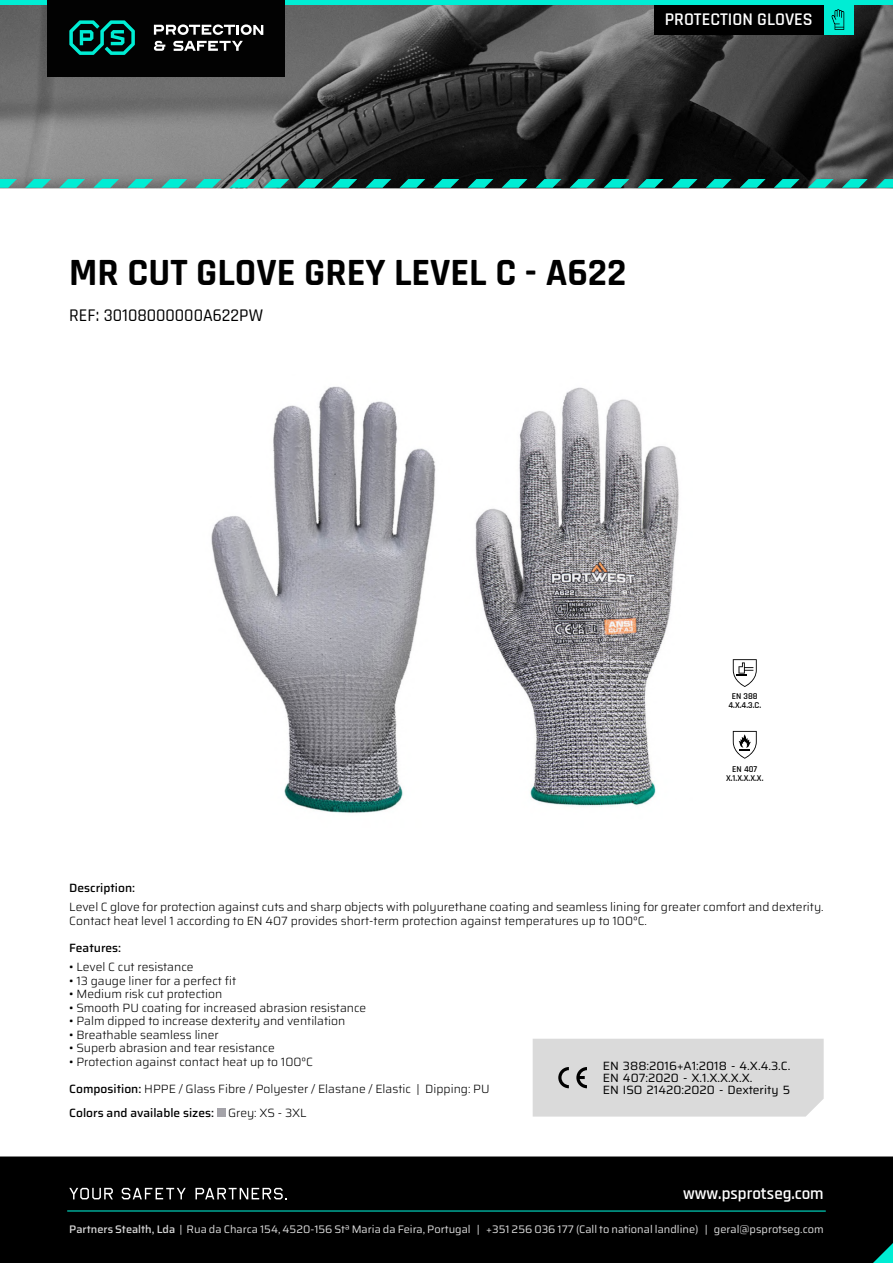
<style>
.page{position:relative;width:893px;height:1263px;background:#fff}
.page>*{position:absolute;margin:0;border:0;box-sizing:border-box;transform-origin:0 0}
.t1{font:700 39px "Rajdhani";color:#000}
.t2{font:500 18px "Rajdhani";color:#000}
.t3{font:600 18px "Rajdhani";color:#fff}
.t4{font:600 16.95px "Rajdhani";color:#fff}
.t5{font:300 12px/13.5px "Saira";color:#000}
.t6{font:12px/12px "Saira";color:#000}
.t7{font:500 12px "Saira";color:#000}
.t8{font:10.95px "Saira";color:#dadada}
.t9{font:600 9px/9px "Rajdhani";color:#000;text-align:center}
.s1{font-weight:500}
</style>
<div class="page">
<img style="left:0;top:5px;width:893px;height:183px">
<div style="left:0;top:1156px;width:893px;height:107px;background:#000"></div>
<svg style="left:69px;top:1188px;width:44px;height:11px"></svg>
<svg style="left:122px;top:1188px;width:64px;height:11px"></svg>
<svg style="left:195px;top:1188px;width:92px;height:11px"></svg>
<hr style="left:67px;top:1210px;width:759px;height:1px;background:#00edd4">
<div style="left:217px;top:1108px;width:8px;height:8px;background:#a4a3a9"></div>
<div style="left:0;top:0;width:893px;height:5px;background:#00edd4"></div>
<div style="left:47px;top:0;width:238px;height:76px;background:#020202"></div>
<svg style="left:154px;top:41px;width:11px;height:10px"></svg>
<svg style="left:154px;top:24px;width:109px;height:11px"></svg>
<svg style="left:173px;top:41px;width:70px;height:10px"></svg>
<svg style="left:69px;top:20px;width:66px;height:35px"></svg>
<div style="left:654px;top:5px;width:170px;height:29px;background:#000"></div>
<div style="left:824px;top:5px;width:29px;height:29px;background:#00edd4"></div>
<svg style="left:831px;top:9px;width:13px;height:21px"></svg>
<svg style="left:873px;top:1243px;width:20px;height:20px"></svg>
<svg style="left:0;top:179px;width:17px;height:9px"></svg>
<svg style="left:263px;top:179px;width:26px;height:9px"></svg>
<svg style="left:536px;top:179px;width:25px;height:9px"></svg>
<svg style="left:740px;top:179px;width:26px;height:9px"></svg>
<svg style="left:127px;top:179px;width:26px;height:9px"></svg>
<svg style="left:399px;top:179px;width:26px;height:9px"></svg>
<svg style="left:672px;top:179px;width:26px;height:9px"></svg>
<svg style="left:876px;top:179px;width:17px;height:9px"></svg>
<svg style="left:59px;top:179px;width:26px;height:9px"></svg>
<svg style="left:331px;top:179px;width:26px;height:9px"></svg>
<svg style="left:604px;top:179px;width:25px;height:9px"></svg>
<svg style="left:808px;top:179px;width:26px;height:9px"></svg>
<svg style="left:195px;top:179px;width:26px;height:9px"></svg>
<svg style="left:468px;top:179px;width:25px;height:9px"></svg>
<svg style="left:25px;top:179px;width:26px;height:9px"></svg>
<svg style="left:297px;top:179px;width:26px;height:9px"></svg>
<svg style="left:570px;top:179px;width:25px;height:9px"></svg>
<svg style="left:774px;top:179px;width:26px;height:9px"></svg>
<svg style="left:161px;top:179px;width:26px;height:9px"></svg>
<svg style="left:434px;top:179px;width:25px;height:9px"></svg>
<svg style="left:706px;top:179px;width:26px;height:9px"></svg>
<svg style="left:93px;top:179px;width:26px;height:9px"></svg>
<svg style="left:365px;top:179px;width:26px;height:9px"></svg>
<svg style="left:638px;top:179px;width:25px;height:9px"></svg>
<svg style="left:842px;top:179px;width:26px;height:9px"></svg>
<svg style="left:229px;top:179px;width:26px;height:9px"></svg>
<svg style="left:502px;top:179px;width:25px;height:9px"></svg>
<svg style="left:733px;top:659px;width:24px;height:28px"></svg>
<svg style="left:733px;top:731px;width:24px;height:28px"></svg>
<div style="left:533px;top:1039px;width:291px;height:77px;background:#dadada"></div>
<img style="left:211px;top:386px;width:468px;height:427px">
<h2 class="t3" style="left:665px;top:8px;width:149px">PROTECTION GLOVES</h2>
<h1 class="t1" style="left:69px;top:248px;width:559px">MR CUT GLOVE GREY LEVEL C - A622</h1>
<h2 class="t2" style="left:69px;top:304px;width:195px">REF: 30108000000A622PW</h2>
<p class="t9" style="left:728px;top:692px;width:34px">EN 388<br>4.X.4.3.C.</p>
<p class="t9" style="left:726px;top:764px;width:39px">EN 407<br>X.1.X.X.X.X.</p>
<p class="t7" style="left:69px;top:878px;width:67px">Description:</p>
<p class="t5" style="left:69px;top:900px;width:756px">Level C glove for protection against cuts and sharp objects with polyurethane coating and seamless lining for greater comfort and dexterity.<br>Contact heat level 1 according to EN 407 provides short-term protection against temperatures up to 100°C.</p>
<p class="t7" style="left:69px;top:938px;width:53px">Features:</p>
<p class="t5" style="left:69px;top:960px;width:126px">• Level C cut resistance</p>
<p class="t5" style="left:69px;top:974px;width:168px">• 13 gauge liner for a perfect fit</p>
<p class="t5" style="left:69px;top:987px;width:155px">• Medium risk cut protection</p>
<p class="t5" style="left:69px;top:1001px;width:298px">• Smooth PU coating for increased abrasion resistance</p>
<p class="t5" style="left:69px;top:1014px;width:277px">• Palm dipped to increase dexterity and ventilation</p>
<p class="t5" style="left:69px;top:1028px;width:151px">• Breathable seamless liner</p>
<p class="t5" style="left:69px;top:1041px;width:207px">• Superb abrasion and tear resistance</p>
<p class="t5" style="left:69px;top:1055px;width:245px">• Protection against contact heat up to 100°C</p>
<p class="t5" style="left:69px;top:1076px;width:422px;line-height:24px"><span class="s1">Composition:</span> HPPE / Glass Fibre / Polyester / Elastane / Elastic | Dipping: PU<br><span class="s1">Colors and available sizes:</span> Grey: XS - 3XL</p>
<p class="t6" style="left:603px;top:1060px;width:189px">EN 388:2016+A1:2018 - 4.X.4.3.C.<br>EN 407:2020 - X.1.X.X.X.X.<br>EN ISO 21420:2020 - Dexterity 5</p>
<h3 class="t4" style="left:683px;top:1183px;width:142px">www.psprotseg.com</h3>
<p class="t8" style="left:69px;top:1221px;width:756px"><span class="s1">Partners Stealth, Lda</span> | Rua da Charca 154, 4520-156 Stª Maria da Feira, Portugal | +351 256 036 177 (Call to national landline) | geral@psprotseg.com</p>
</div>
